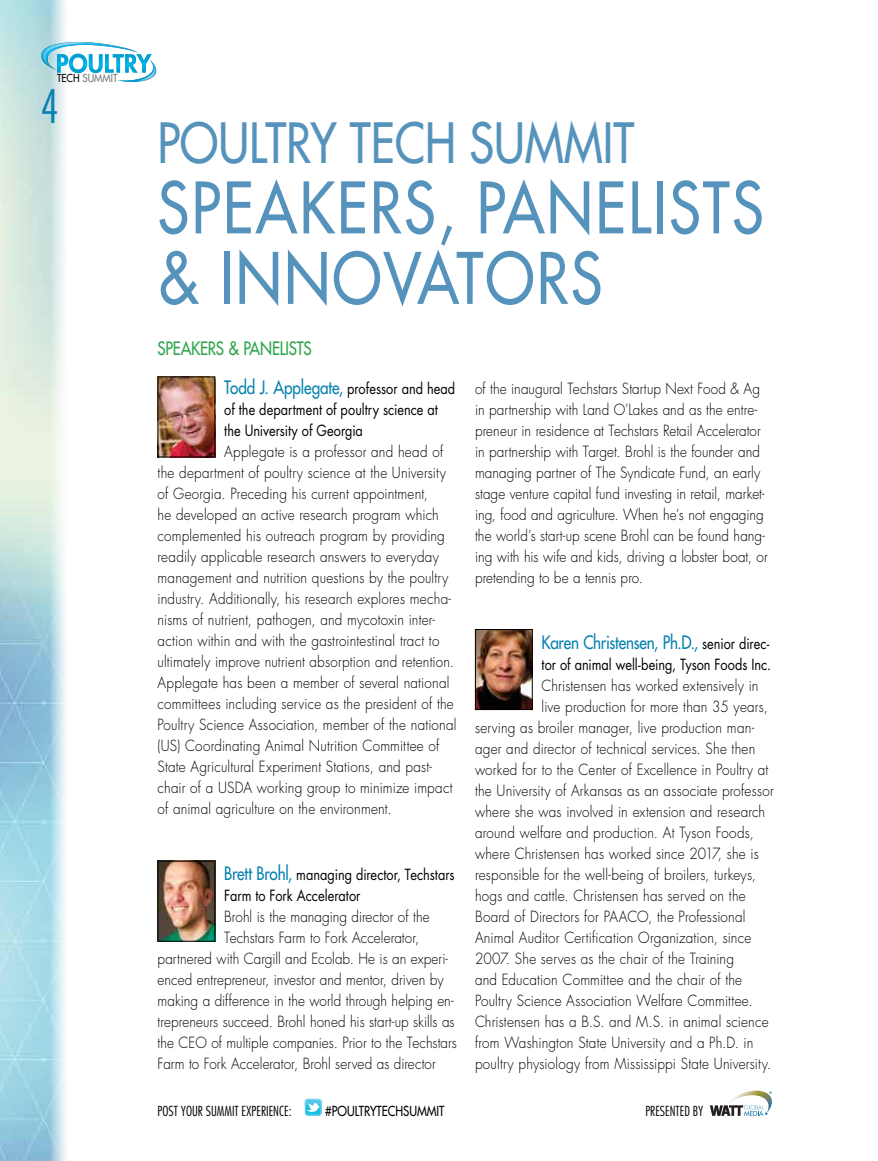
<style>
.page{position:relative;width:878px;height:1161px;background:#fff}
.page>*{position:absolute;margin:0;border:0;box-sizing:border-box;transform-origin:0 0}
.t1{font:500 69px/70.5px "Futura Std";letter-spacing:.04em;color:#5593bc;scale:.85 1}
.t2{font:500 54px "Futura Std";color:#5593bc;scale:.85 1}
.t3{font:300 condensed 45px "Futura Std";color:#0981b0}
.t4{font:500 18px/39px "Futura Std";letter-spacing:-.01em;color:#2da44a;scale:.85 1}
.t5{font:500 18px "Futura Std";letter-spacing:-.02em;color:#0981b0;scale:.85 1}
.t6{font:300 15px/21px "Futura Std";letter-spacing:.01em;color:#000;scale:.9 1}
.t7{font:15px/21px "Futura Std";color:#000;scale:.85 1}
.t8{font:300 condensed 13.5px "Futura Std";color:#000}
.t9{font:500 13.5px "Futura Std";color:#000;scale:.85 1}
.t10{font:500 10.65px "Futura Std";color:#77787b;scale:.91 1}
.s1{color:#000}
.s2{color:#0981b0}
.s3{font-weight:400;font-size:15px;color:#000}
.s4{font-weight:500;font-size:18px;color:#0981b0}
</style>
<div class="page">
<img style="left:729px;top:1091px;width:43px;height:21px">
<svg style="left:709px;top:1105px;width:58px;height:11px"></svg>
<img style="left:0;top:0;width:66px;height:1161px">
<svg style="left:40px;top:42px;width:117px;height:42px"></svg>
<img style="left:42px;top:42px;width:91px;height:27px">
<svg style="left:305px;top:1099px;width:17px;height:17px"></svg>
<svg style="left:305px;top:1099px;width:17px;height:16px"></svg>
<img style="left:160px;top:379px;width:53px;height:76px">
<div style="left:158px;top:377px;width:57px;height:80px;border:1px solid #000"></div>
<img style="left:160px;top:863px;width:53px;height:77px">
<div style="left:158px;top:861px;width:57px;height:81px;border:1px solid #000"></div>
<img style="left:477px;top:631px;width:53px;height:77px">
<div style="left:475px;top:629px;width:57px;height:81px;border:1px solid #000"></div>
<p class="t10" style="left:57px;top:72px;width:68px"><span class="s1">TECH</span> SUMMIT</p>
<h3 class="t3" style="left:40px;top:79px;width:20px">4</h3>
<h2 class="t2" style="left:158px;top:109px;width:562px">POULTRY TECH SUMMIT</h2>
<h1 class="t1" style="left:158px;top:173px;width:714px">SPEAKERS, PANELISTS &amp; INNOVATORS</h1>
<p class="t4" style="left:224px;top:329px;width:273px;text-indent:-67px">SPEAKERS &amp; PANELISTS<br><span class="s2">Todd J. Applegate,</span> <span class="s3">professor and head</span></p>
<p class="t7" style="left:224px;top:400px;width:253px">of the department of poultry science at the University of Georgia</p>
<p class="t6" style="left:158px;top:442px;width:333px;text-indent:67px">Applegate is a professor and head of the department of poultry science at the University of Georgia. Preceding his current appointment,<br>he developed an active research program which complemented his outreach program by providing readily applicable research answers to everyday management and nutrition questions by the poultry industry. Additionally, his research explores mecha&shy;nisms of nutrient, pathogen, and mycotoxin inter&shy;action within and with the gastrointestinal tract to ultimately improve nutrient absorption and retention.<br>Applegate has been a member of several national committees including service as the president of the Poultry Science Association, member of the national (US) Coordinating Animal Nutrition Committee of State Agricultural Experiment Stations, and past&shy;chair of a USDA working group to minimize impact of animal agriculture on the environment.</p>
<p class="t7" style="left:224px;top:865px;width:272px"><span class="s4">Brett Brohl,</span> managing director, Techstars<br>Farm to Fork Accelerator</p>
<p class="t6" style="left:224px;top:907px;width:230px">Brohl is the managing director of the</p>
<p class="t6" style="left:224px;top:928px;width:218px">Techstars Farm to Fork Accelerator,</p>
<p class="t6" style="left:158px;top:949px;width:324px">partnered with Cargill and Ecolab. He is an experi-</p>
<p class="t6" style="left:158px;top:970px;width:319px">enced entrepreneur, investor and mentor, driven by</p>
<p class="t6" style="left:158px;top:991px;width:330px">making a difference in the world through helping en-</p>
<p class="t6" style="left:158px;top:1012px;width:331px">trepreneurs succeed. Brohl honed his start-up skills as</p>
<p class="t6" style="left:158px;top:1033px;width:334px">the CEO of multiple companies. Prior to the Techstars</p>
<p class="t6" style="left:158px;top:1054px;width:310px">Farm to Fork Accelerator, Brohl served as director</p>
<p class="t8" style="left:158px;top:1103px;width:135px">POST YOUR SUMMIT EXPERIENCE:</p>
<p class="t9" style="left:325px;top:1103px;width:142px">#POULTRYTECHSUMMIT</p>
<p class="t6" style="left:475px;top:379px;width:327px">of the inaugural Techstars Startup Next Food &amp; Ag in partnership with Land O’Lakes and as the entre&shy;preneur in residence at Techstars Retail Accelerator in partnership with Target. Brohl is the founder and managing partner of The Syndicate Fund, an early stage venture capital fund investing in retail, market&shy;ing, food and agriculture. When he’s not engaging the world’s start-up scene Brohl can be found hang&shy;ing with his wife and kids, driving a lobster boat, or pretending to be a tennis pro.</p>
<p class="t5" style="left:541px;top:631px;width:269px">Karen Christensen, Ph.D., <span class="s3">senior direc-</span></p>
<p class="t7" style="left:541px;top:655px;width:271px">tor of animal well-being, Tyson Foods Inc.</p>
<p class="t6" style="left:541px;top:676px;width:242px">Christensen has worked extensively in</p>
<p class="t6" style="left:541px;top:697px;width:253px">live production for more than 35 years,</p>
<p class="t6" style="left:475px;top:718px;width:312px">serving as broiler manager, live production man-</p>
<p class="t6" style="left:475px;top:739px;width:313px">ager and director of technical services. She then</p>
<p class="t6" style="left:475px;top:760px;width:327px">worked for to the Center of Excellence in Poultry at</p>
<p class="t6" style="left:475px;top:781px;width:333px">the University of Arkansas as an associate professor</p>
<p class="t6" style="left:475px;top:802px;width:324px">where she was involved in extension and research</p>
<p class="t6" style="left:475px;top:823px;width:311px">around welfare and production. At Tyson Foods,</p>
<p class="t6" style="left:475px;top:844px;width:317px">where Christensen has worked since 2017, she is</p>
<p class="t6" style="left:475px;top:865px;width:314px">responsible for the well-being of broilers, turkeys,</p>
<p class="t6" style="left:475px;top:886px;width:302px">hogs and cattle. Christensen has served on the</p>
<p class="t6" style="left:475px;top:907px;width:302px">Board of Directors for PAACO, the Professional</p>
<p class="t6" style="left:475px;top:928px;width:308px">Animal Auditor Certification Organization, since</p>
<p class="t6" style="left:475px;top:949px;width:289px">2007. She serves as the chair of the Training</p>
<p class="t6" style="left:475px;top:970px;width:298px">and Education Committee and the chair of the</p>
<p class="t6" style="left:475px;top:991px;width:310px">Poultry Science Association Welfare Committee.</p>
<p class="t6" style="left:475px;top:1012px;width:328px">Christensen has a B.S. and M.S. in animal science</p>
<p class="t6" style="left:475px;top:1033px;width:311px">from Washington State University and a Ph.D. in</p>
<p class="t6" style="left:475px;top:1054px;width:331px">poultry physiology from Mississippi State University.</p>
<p class="t8" style="left:645px;top:1103px;width:60px">PRESENTED BY</p>
</div>
